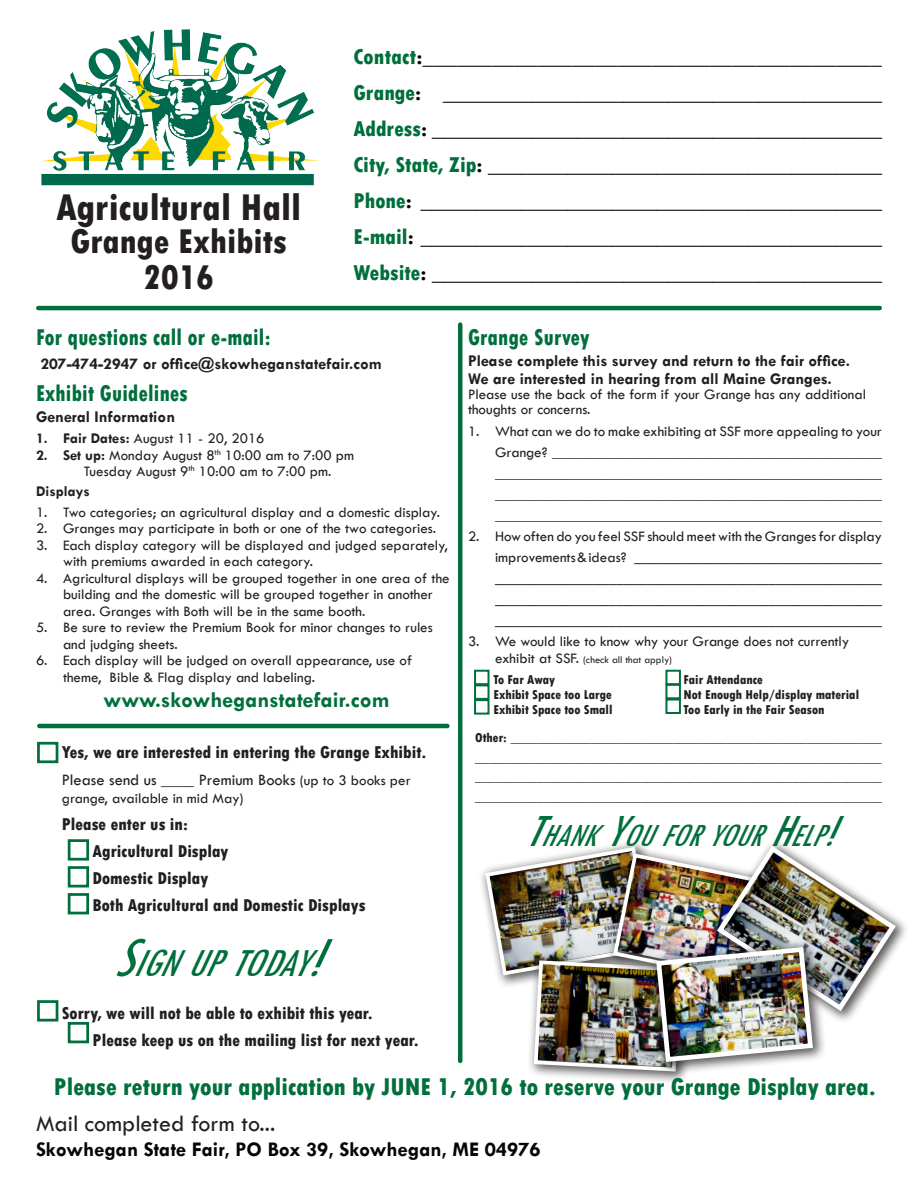
<style>
.page{position:relative;width:918px;height:1188px;background:#fff}
.page>*{position:absolute;margin:0;border:0;box-sizing:border-box;transform-origin:0 0}
.TABLE_TYPE{font:italic condensed 41.4px "Tw Cen";color:#006f3c}
.t1{font:800 condensed 39px "Tw Cen";color:#231f20}
.t2{font:800 condensed 36px "Tw Cen";color:#231f20}
.TABLE_TYPE-2{font:italic condensed 33.6px "Tw Cen";color:#006f3c}
.t3{font:800 condensed 25.5px "Tw Cen";color:#006f3c}
.t4{font:800 condensed 24px "Tw Cen";letter-spacing:.01em;color:#006f3c;scale:.9 1}
.t5{font:24px "Tw Cen";color:#231f20}
.t6{font:800 condensed 22.5px "Tw Cen";color:#040504}
.TABLE_TYPE-3{font:700 22.5px "Tw Cen";color:#006f3c}
.t7{font:700 21px "Tw Cen";color:#040504}
.t8{font:800 condensed 18px "Tw Cen";color:#231f20}
.t9{font:700 16.5px "Tw Cen";color:#231f20}
.t10{font:16.5px "Tw Cen";color:#231f20}
.t11{font:15px/16.5px "Tw Cen";color:#231f20}
.t12{font:700 15px/21px "Tw Cen";color:#231f20;text-align:justify}
.t13{font:800 condensed 13.5px/19.5px "Tw Cen";color:#231f20;text-align:justify}
.t14{font:10.5px "Tw Cen";color:#231f20}
.s1{color:#006f3c}
.s2{font-weight:700}
.s3{font-size:15px}
.s4{font-size:59.1px}
.s5{font-weight:400}
.s6{font-size:48px}
</style>
<div class="page">
<div style="left:526px;top:952px;width:169px;height:133px;background:#231f20;opacity:.75"></div>
<img style="left:483px;top:843px;width:416px;height:230px">
<hr style="left:39px;top:724px;width:408px;height:4px;background:#006f3c">
<img style="left:37px;top:29px;width:282px;height:157px">
<hr style="left:38px;top:306px;width:842px;height:4px;background:#006f3c">
<div style="left:37px;top:742px;width:21px;height:21px;border:3px solid #006f3c"></div>
<div style="left:68px;top:839px;width:21px;height:22px;border:3px solid #006f3c"></div>
<div style="left:68px;top:866px;width:21px;height:22px;border:3px solid #006f3c"></div>
<div style="left:68px;top:893px;width:21px;height:21px;border:3px solid #006f3c"></div>
<div style="left:37px;top:1000px;width:21px;height:22px;border:3px solid #006f3c"></div>
<div style="left:68px;top:1022px;width:21px;height:21px;border:3px solid #006f3c"></div>
<div style="left:474px;top:670px;width:16px;height:15px;border:2px solid #006f3c"></div>
<div style="left:474px;top:684px;width:16px;height:16px;border:2px solid #006f3c"></div>
<div style="left:474px;top:699px;width:16px;height:16px;border:2px solid #006f3c"></div>
<div style="left:665px;top:684px;width:16px;height:15px;border:2px solid #006f3c"></div>
<div style="left:665px;top:699px;width:16px;height:15px;border:2px solid #006f3c"></div>
<div style="left:665px;top:670px;width:16px;height:15px;border:2px solid #006f3c"></div>
<hr style="left:458px;top:325px;width:4px;height:736px;background:#006f3c">
<p class="t1" style="left:56px;top:185px;width:247px">Agricultural Hall</p>
<p class="t2" style="left:71px;top:220px;width:218px">Grange Exhibits</p>
<p class="t2" style="left:143px;top:256px;width:72px">2016</p>
<p class="t6" style="left:353px;top:43px;width:530px"><span class="s1">Contact</span>:________________________________________</p>
<p class="t6" style="left:353px;top:79px;width:530px"><span class="s1">Grange</span>: _______________________________________</p>
<p class="t6" style="left:353px;top:115px;width:530px"><span class="s1">Address</span>: ________________________________________</p>
<p class="t6" style="left:353px;top:151px;width:530px"><span class="s1">City, State, Zip</span>: ___________________________________</p>
<p class="t6" style="left:353px;top:187px;width:530px"><span class="s1">Phone</span>: _________________________________________</p>
<p class="t6" style="left:353px;top:223px;width:530px"><span class="s1">E-mail</span>: _________________________________________</p>
<p class="t6" style="left:353px;top:259px;width:530px"><span class="s1">Website</span>: ________________________________________</p>
<p class="t4" style="left:36px;top:323px;width:262px">For questions call or e-mail:</p>
<p class="t9" style="left:40px;top:354px;width:343px">207-474-2947 or office@skowheganstatefair.com</p>
<p class="t4" style="left:36px;top:379px;width:170px">Exhibit Guidelines</p>
<p class="t9" style="left:36px;top:407px;width:141px">General Information</p>
<p class="t11" style="left:36px;top:430px;width:230px"><span class="s2">1. Fair Dates:</span> August 11 - 20, 2016</p>
<p class="t11" style="left:84px;top:446px;width:272px;text-indent:-48px"><span class="s2">2. Set up:</span> Monday August 8<sup>th</sup> 10:00 am to 7:00 pm<br>Tuesday August 9<sup>th</sup> 10:00 am to 7:00 pm.</p>
<p class="t12" style="left:36px;top:480px;width:55px">Displays</p>
<p class="t11" style="left:36px;top:503px;width:406px">1. Two categories; an agricultural display and a domestic display.</p>
<p class="t11" style="left:36px;top:520px;width:401px">2. Granges may participate in both or one of the two categories.</p>
<p class="t11" style="left:63px;top:536px;width:386px;text-indent:-27px">3. Each display category will be displayed and judged separately, with premiums awarded in each category.</p>
<p class="t11" style="left:63px;top:569px;width:388px;text-indent:-27px">4. Agricultural displays will be grouped together in one area of the building and the domestic will be grouped together in another area. Granges with Both will be in the same booth.</p>
<p class="t11" style="left:63px;top:619px;width:371px;text-indent:-27px">5. Be sure to review the Premium Book for minor changes to rules and judging sheets.</p>
<p class="t11" style="left:63px;top:652px;width:351px;text-indent:-27px">6. Each display will be judged on overall appearance, use of theme, Bible &amp; Flag display and labeling.</p>
<p class="TABLE_TYPE-3" style="left:104px;top:686px;width:287px">www.skowheganstatefair.com</p>
<p class="t8" style="left:62px;top:741px;width:366px">Yes, we are interested in entering the Grange Exhibit.</p>
<p class="t10" style="left:62px;top:770px;width:350px">Please send us ____ Premium Books <span class="s3">(up to 3 books per</span></p>
<p class="t11" style="left:62px;top:790px;width:183px">grange, available in mid May)</p>
<p class="t8" style="left:62px;top:813px;width:128px">Please enter us in:</p>
<p class="t8" style="left:93px;top:840px;width:137px">Agricultural Display</p>
<p class="t8" style="left:93px;top:867px;width:117px">Domestic Display</p>
<p class="t8" style="left:93px;top:894px;width:274px">Both Agricultural and Domestic Displays</p>
<p class="TABLE_TYPE" style="left:113px;top:938px;width:239px"><span class="s4">S</span>IGN UP TODAY<span class="s4">!</span></p>
<p class="t8" style="left:62px;top:1002px;width:312px">Sorry, we will not be able to exhibit this year.</p>
<p class="t8" style="left:93px;top:1029px;width:328px">Please keep us on the mailing list for next year.</p>
<p class="t4" style="left:468px;top:323px;width:137px">Grange Survey</p>
<p class="t9" style="left:468px;top:351px;width:384px">Please complete this survey and return to the fair office.</p>
<p class="t9" style="left:468px;top:369px;width:365px">We are interested in hearing from all Maine Granges.</p>
<p class="t11" style="left:468px;top:387px;width:400px;line-height:15px">Please use the back of the form if your Grange has any additional thoughts or concerns.</p>
<p class="t11" style="left:495px;top:421px;width:389px;line-height:21px;text-align:justify;text-indent:-27px">1. What can we do to make exhibiting at SSF more appealing to your Grange? ____________________________________________ ___________________________________________________ ___________________________________________________ ___________________________________________________</p>
<p class="t12" style="left:495px;top:526px;width:389px;text-indent:-27px"><span class="s5">2. How often do you feel SSF should meet with the Granges for display improvements &amp; ideas?</span> _________________________________ ___________________________________________________ ___________________________________________________ ___________________________________________________</p>
<p class="t11" style="left:468px;top:633px;width:383px">3. We would like to know why your Grange does not currently</p>
<p class="t14" style="left:495px;top:653px;width:179px"><span class="s3">exhibit at SSF.</span> (check all that apply)</p>
<p class="t13" style="left:493px;top:669px;width:63px">To Far Away</p>
<p class="t13" style="left:493px;top:684px;width:120px">Exhibit Space too Large</p>
<p class="t13" style="left:493px;top:699px;width:121px">Exhibit Space too Small</p>
<p class="t13" style="left:683px;top:669px;width:81px">Fair Attendance</p>
<p class="t13" style="left:683px;top:684px;width:177px">Not Enough Help/display material</p>
<p class="t13" style="left:683px;top:699px;width:143px">Too Early in the Fair Season</p>
<p class="t13" style="left:475px;top:728px;width:408px">Other: _______________________________________________________ ____________________________________________________________ ___________________________________________________________ ___________________________________________________________</p>
<p class="TABLE_TYPE-2" style="left:525px;top:815px;width:336px"><span class="s6">T</span>HANK <span class="s6">Y</span>OU FOR YOUR <span class="s6">H</span>ELP<span class="s6">!</span></p>
<p class="t3" style="left:54px;top:1072px;width:823px">Please return your application by JUNE 1, 2016 to reserve your Grange Display area.</p>
<p class="t5" style="left:36px;top:1109px;width:241px">Mail completed form to...</p>
<p class="t7" style="left:36px;top:1137px;width:506px">Skowhegan State Fair, PO Box 39, Skowhegan, ME 04976</p>
</div>
